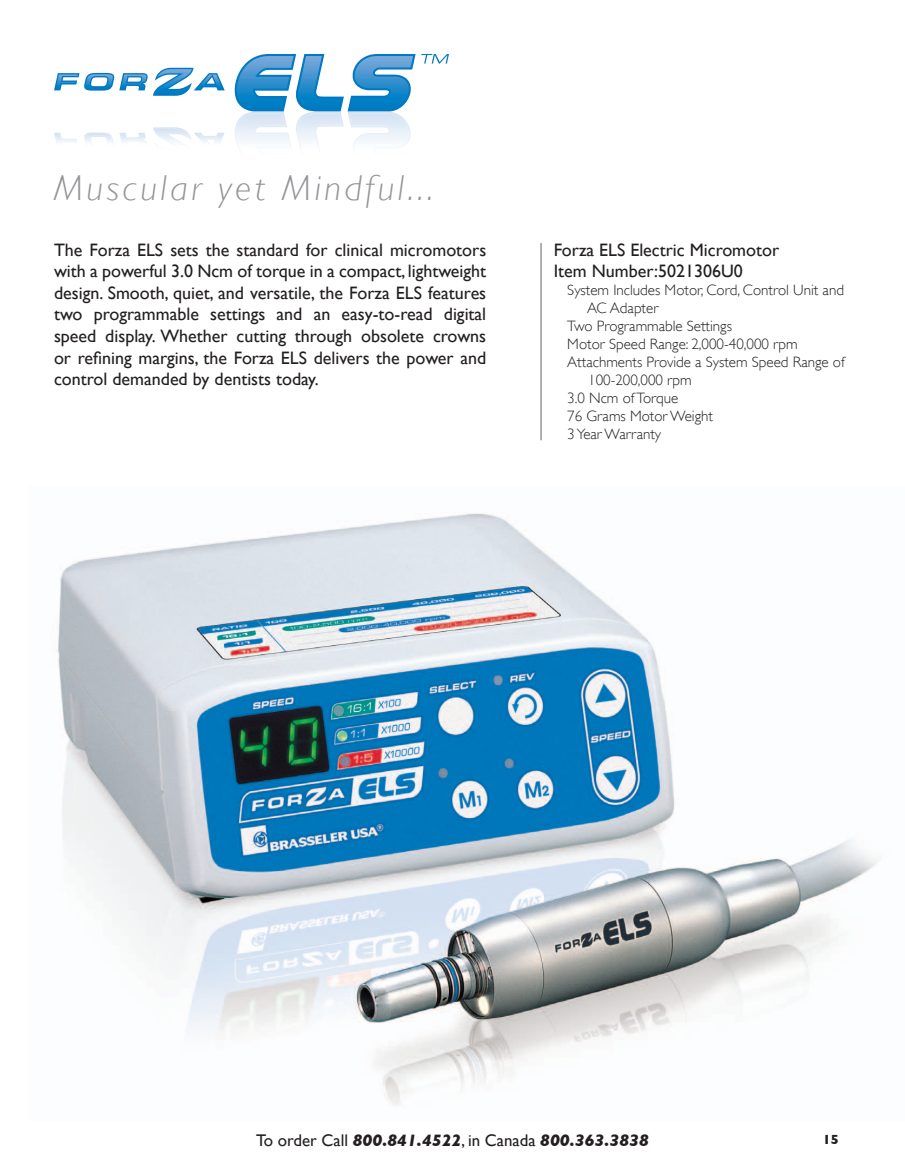
<style>
.page{position:relative;width:905px;height:1175px;background:#fff}
.page>*{position:absolute;margin:0;border:0;box-sizing:border-box;transform-origin:0 0}
.t1{font:italic 300 36px "Gill Sans";letter-spacing:.1em;color:#939598}
.t2{font:18px/21.6px "Gill Sans";color:#231f20;text-align:justify}
.t3{font:italic 700 16.8px "Gill Sans";color:#231f20}
.t4{font:300 15px "Gill Sans";color:#231f20}
.t5{font:700 13.5px "Gill Sans";color:#231f20}
.s1{font-weight:400;font-style:normal}
</style>
<div class="page">
<img style="left:57px;top:513px;width:822px;height:592px">
<svg style="left:421px;top:54px;width:28px;height:10px"></svg>
<svg style="left:54px;top:68px;width:171px;height:28px"></svg>
<svg style="left:54px;top:127px;width:171px;height:17px"></svg>
<svg style="left:234px;top:54px;width:181px;height:92px"></svg>
<hr style="left:540px;top:243px;width:2px;height:197px;background:#939598">
<h1 class="t1" style="left:54px;top:168px;width:380px">Muscular yet Mindful...</h1>
<p class="t2" style="left:54px;top:238px;width:434px">The Forza ELS sets the standard for clinical micromotors with a powerful 3.0 Ncm of torque in a compact, lightweight design. Smooth, quiet, and versatile, the Forza ELS features two programmable settings and an easy-to-read digital speed display. Whether cutting through obsolete crowns or refining margins, the Forza ELS delivers the power and control demanded by dentists today.</p>
<p class="t2" style="left:554px;top:238px;width:227px">Forza ELS Electric Micromotor<br>Item Number:5021306U0</p>
<p class="t4" style="left:567px;top:281px;width:278px">System Includes Motor, Cord, Control Unit and</p>
<p class="t4" style="left:587px;top:299px;width:73px">AC Adapter</p>
<p class="t4" style="left:567px;top:317px;width:166px">Two Programmable Settings</p>
<p class="t4" style="left:567px;top:335px;width:232px">Motor Speed Range: 2,000-40,000 rpm</p>
<p class="t4" style="left:567px;top:353px;width:279px">Attachments Provide a System Speed Range of</p>
<p class="t4" style="left:588px;top:371px;width:105px">100-200,000 rpm</p>
<p class="t4" style="left:567px;top:389px;width:112px">3.0 Ncm of Torque</p>
<p class="t4" style="left:567px;top:407px;width:147px">76 Grams Motor Weight</p>
<p class="t4" style="left:567px;top:425px;width:95px">3 Year Warranty</p>
<p class="t3" style="left:256px;top:1130px;width:394px"><span class="s1">To order Call</span> 800.841.4522<span class="s1">, in Canada</span> 800.363.3838</p>
<p class="t5" style="left:822px;top:1131px;width:18px">15</p>
</div>
